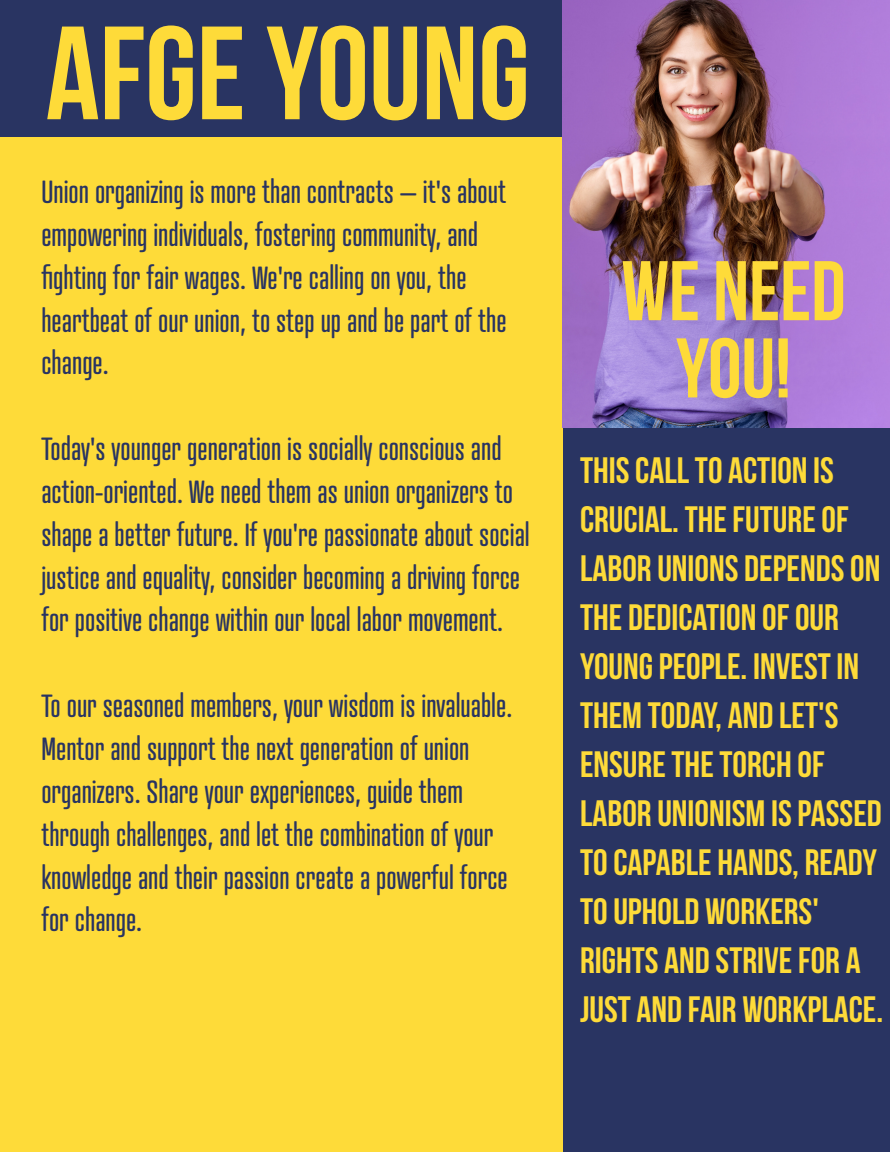
<style>
.page{position:relative;width:890px;height:1152px;background:#293462}
.page>*{position:absolute;margin:0;border:0;box-sizing:border-box;transform-origin:0 0}
.t1{font:132.4px "Bebas Neue";color:#fedb39}
.t2{font:84.4px/77.2px "Bebas Neue";color:#fedb39;text-align:center}
.t3{font:36.8px/48.8px "Bebas Neue";color:#fedb39}
.t4{font:31.2px/42.8px "Atrament";color:#293462}
</style>
<div class="page">
<div style="left:0;top:137px;width:562px;height:1015px;background:#fedb39"></div>
<img style="left:562px;top:0;width:328px;height:427px">
<h1 class="t1" style="left:46px;top:1px;width:486px">AFGE YOUNG</h1>
<p class="t4" style="left:41px;top:170px;width:467px">Union organizing is more than contracts – it's about empowering individuals, fostering community, and fighting for fair wages. We're calling on you, the heartbeat of our union, to step up and be part of the change.</p>
<p class="t4" style="left:41px;top:427px;width:490px">Today's younger generation is socially conscious and action-oriented. We need them as union organizers to shape a better future. If you're passionate about social justice and equality, consider becoming a driving force for positive change within our local labor movement.</p>
<p class="t4" style="left:41px;top:684px;width:472px">To our seasoned members, your wisdom is invaluable.<br>Mentor and support the next generation of union organizers. Share your experiences, guide them through challenges, and let the combination of your knowledge and their passion create a powerful force for change.</p>
<h2 class="t2" style="left:621px;top:251px;width:226px">WE NEED<br>YOU!</h2>
<p class="t3" style="left:580px;top:446px;width:305px">THIS CALL TO ACTION IS<br>CRUCIAL. THE FUTURE OF<br>LABOR UNIONS DEPENDS ON<br>THE DEDICATION OF OUR<br>YOUNG PEOPLE. INVEST IN<br>THEM TODAY, AND LET'S<br>ENSURE THE TORCH OF<br>LABOR UNIONISM IS PASSED<br>TO CAPABLE HANDS, READY<br>TO UPHOLD WORKERS'<br>RIGHTS AND STRIVE FOR A<br>JUST AND FAIR WORKPLACE.</p>
</div>
